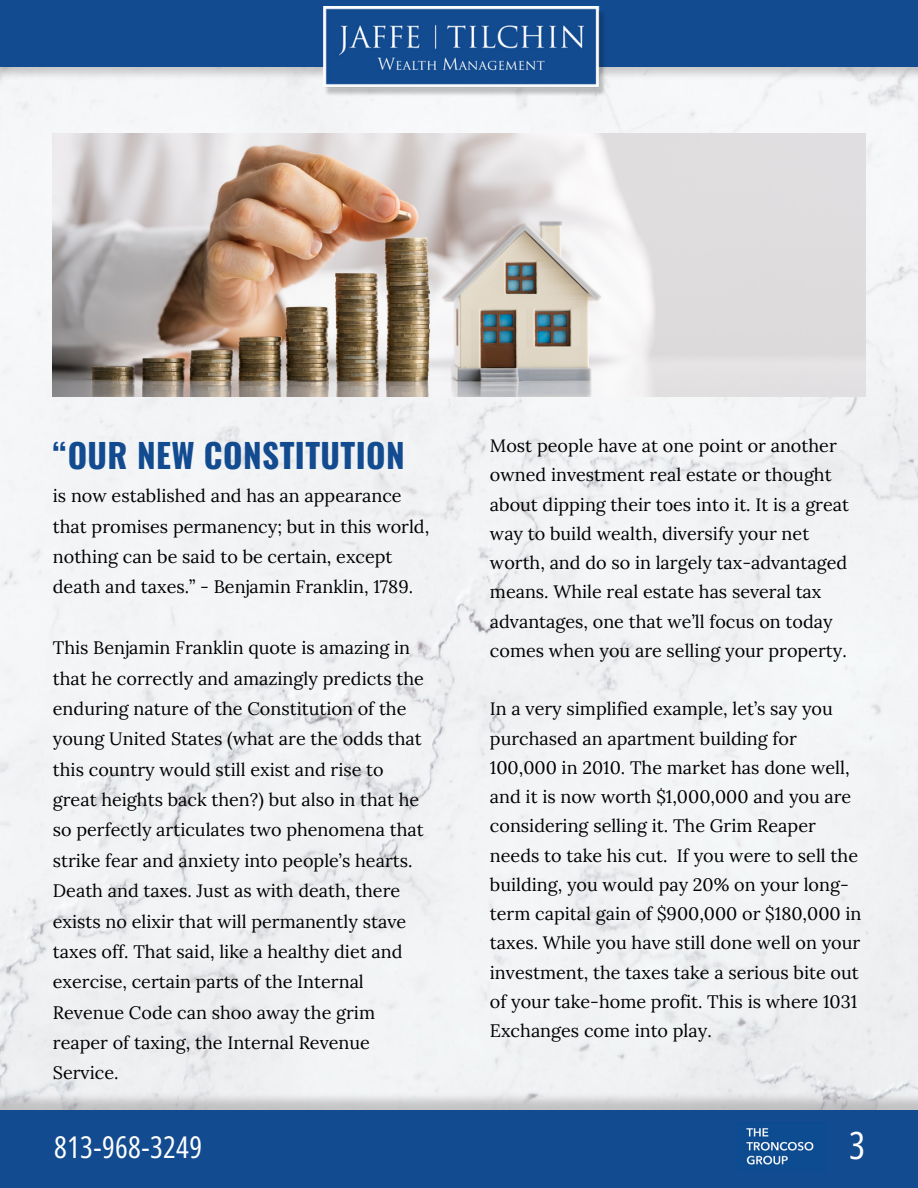
<style>
.page{position:relative;width:918px;height:1188px;background:#fff}
.page>*{position:absolute;margin:0;border:0;box-sizing:border-box;transform-origin:0 0}
.t1{font:37.5px "Open Sans Condensed";color:#fff}
.t2{font:700 33.3px "Oswald";letter-spacing:.015em;color:#124b90}
.t3{font:30px "Open Sans Condensed";letter-spacing:.015em;color:#fff}
.t4{font:18px/29.2px "Lora";color:#000}
</style>
<div class="page">
<div style="left:0;top:0;width:918px;height:1094px;background:#f2f3f5"></div>
<img style="left:52px;top:134px;width:814px;height:262px">
<img style="left:1px;top:67px;width:917px;height:13px">
<div style="left:1px;top:0;width:917px;height:67px;background:#124b90"></div>
<img style="left:307px;top:7px;width:315px;height:92px">
<img style="left:0;top:1094px;width:918px;height:16px">
<div style="left:0;top:1110px;width:918px;height:78px;background:#124b90"></div>
<img style="left:746px;top:1128px;width:68px;height:37px">
<p class="t2" style="left:53px;top:429px;width:354px">“OUR NEW CONSTITUTION</p>
<p class="t4" style="left:53px;top:481px;width:378px;line-height:30.3px">is now established and has an appearance that promises permanency; but in this world, nothing can be said to be certain, except death and taxes.” - Benjamin Franklin, 1789.</p>
<p class="t4" style="left:53px;top:633px;width:373px;line-height:30.3px">This Benjamin Franklin quote is amazing in that he correctly and amazingly predicts the enduring nature of the Constitution of the young United States (what are the odds that this country would still exist and rise to great heights back then?) but also in that he so perfectly articulates two phenomena that strike fear and anxiety into people’s hearts.<br>Death and taxes. Just as with death, there exists no elixir that will permanently stave taxes off. That said, like a healthy diet and exercise, certain parts of the Internal Revenue Code can shoo away the grim reaper of taxing, the Internal Revenue Service.</p>
<p class="t4" style="left:490px;top:431px;width:361px">Most people have at one point or another owned investment real estate or thought about dipping their toes into it. It is a great way to build wealth, diversify your net worth, and do so in largely tax-advantaged means. While real estate has several tax advantages, one that we’ll focus on today comes when you are selling your property.</p>
<p class="t4" style="left:490px;top:694px;width:373px">In a very simplified example, let’s say you purchased an apartment building for 100,000 in 2010. The market has done well, and it is now worth $1,000,000 and you are considering selling it. The Grim Reaper needs to take his cut. If you were to sell the building, you would pay 20% on your long&shy;term capital gain of $900,000 or $180,000 in taxes. While you have still done well on your investment, the taxes take a serious bite out of your take-home profit. This is where 1031<br>Exchanges come into play.</p>
<p class="t3" style="left:54px;top:1126px;width:150px">813-968-3249</p>
<p class="t1" style="left:849px;top:1119px;width:17px">3</p>
</div>
